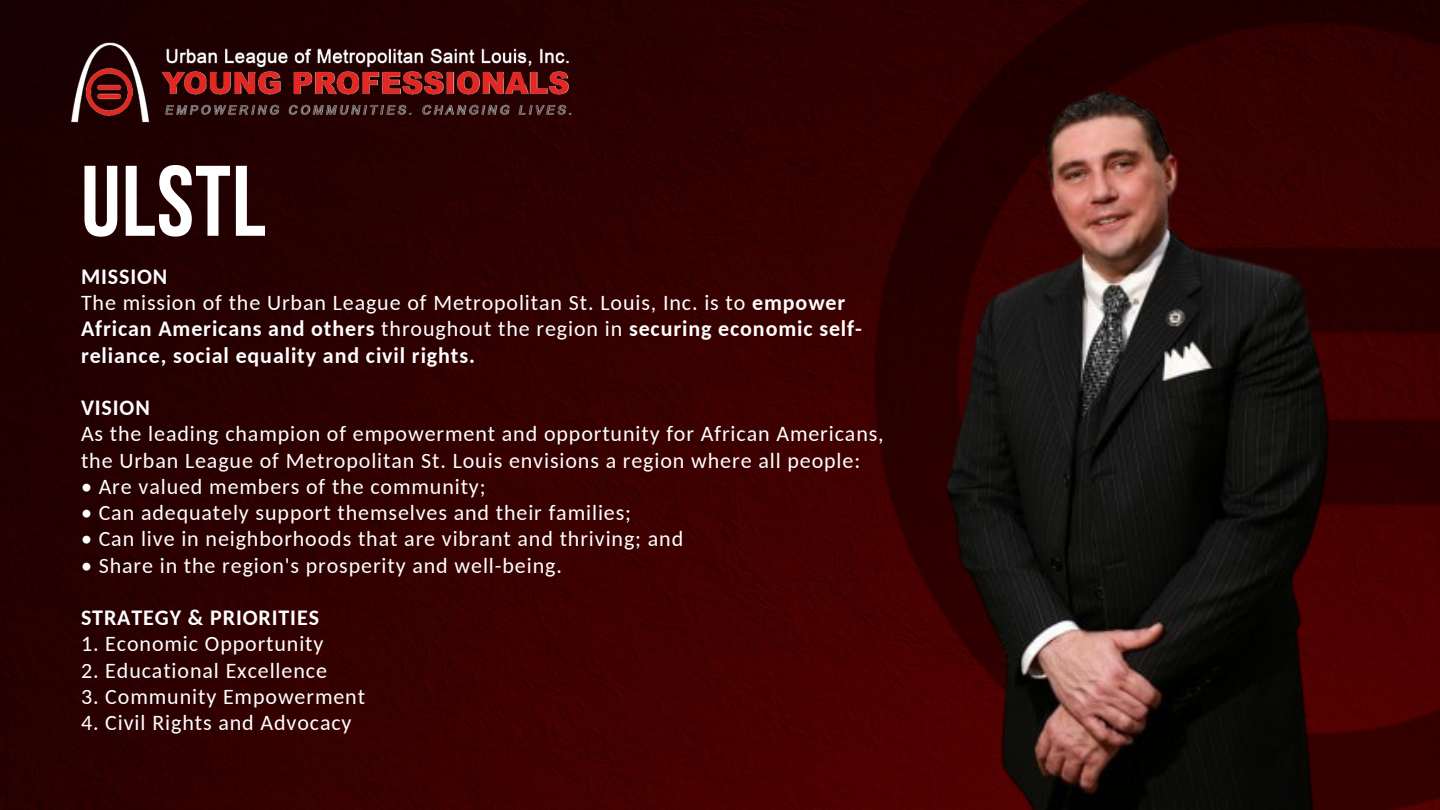
<style>
.page{position:relative;width:1440px;height:810px;background:#fff}
.page>*{position:absolute;margin:0;border:0;box-sizing:border-box;transform-origin:0 0}
.t1{font:100px "Bebas Neue Cyrillic";letter-spacing:.01em;color:#fff}
.t2{font:22px "Carlito";letter-spacing:.04em;color:#fff}
.t3{font:700 22px/26.2px "Carlito";letter-spacing:.04em;color:#fff}
.s1{font-weight:700}
.s2{font-weight:400}
</style>
<div class="page">
<img style="left:0;top:0;width:793px;height:810px">
<img style="left:60px;top:32px;width:524px;height:97px">
<img style="left:793px;top:0;width:647px;height:810px">
<img style="left:892px;top:40px;width:467px;height:770px">
<p class="t1" style="left:81px;top:161px;width:186px">ULSTL</p>
<p class="t3" style="left:81px;top:265px;width:88px">MISSION</p>
<p class="t2" style="left:81px;top:294px;width:766px">The mission of the Urban League of Metropolitan St. Louis, Inc. is to <span class="s1">empower</span></p>
<p class="t3" style="left:81px;top:318px;width:782px">African Americans and others <span class="s2">throughout the region in</span> securing economic self&shy;reliance, social equality and civil rights.</p>
<p class="t3" style="left:81px;top:397px;width:70px">VISION</p>
<p class="t2" style="left:81px;top:425px;width:804px">As the leading champion of empowerment and opportunity for African Americans,</p>
<p class="t2" style="left:81px;top:451px;width:781px">the Urban League of Metropolitan St. Louis envisions a region where all people:</p>
<p class="t2" style="left:81px;top:477px;width:406px">• Are valued members of the community;</p>
<p class="t2" style="left:81px;top:504px;width:552px">• Can adequately support themselves and their families;</p>
<p class="t2" style="left:81px;top:530px;width:604px">• Can live in neighborhoods that are vibrant and thriving; and</p>
<p class="t2" style="left:81px;top:556px;width:482px">• Share in the region's prosperity and well-being.</p>
<p class="t3" style="left:81px;top:607px;width:240px">STRATEGY &amp; PRIORITIES</p>
<p class="t2" style="left:81px;top:635px;width:244px">1. Economic Opportunity</p>
<p class="t2" style="left:81px;top:661px;width:247px">2. Educational Excellence</p>
<p class="t2" style="left:81px;top:687px;width:286px">3. Community Empowerment</p>
<p class="t2" style="left:81px;top:714px;width:272px">4. Civil Rights and Advocacy</p>
</div>
